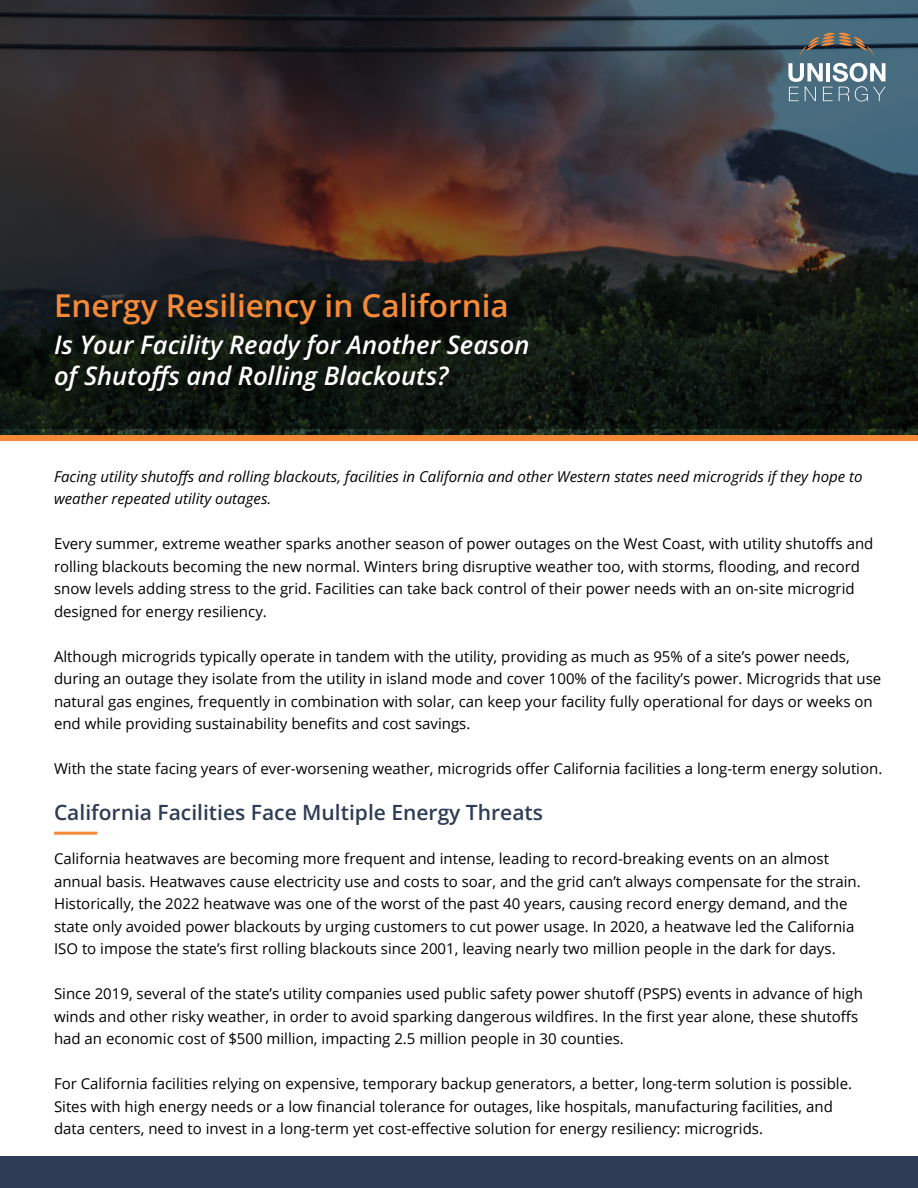
<style>
.page{position:relative;width:918px;height:1188px;background:#fff}
.page>*{position:absolute;margin:0;border:0;box-sizing:border-box;transform-origin:0 0}
.t1{font:600 31.5px "Open Sans";color:#f78a38}
.t2{font:italic 600 25.5px/30.6px "Open Sans";color:#fff}
.t3{font:600 21px "Open Sans";color:#2e3c56}
.t4{font:15px/22.5px "Open Sans";color:#000}
.t5{font:italic 15px/22.5px "Open Sans";color:#000}
</style>
<div class="page">
<svg style="left:0;top:0;width:918px;height:429px;background:#312c2c"></svg>
<hr style="left:54px;top:832px;width:43px;height:3px;background:#f78a38">
<div style="left:40px;top:285px;width:503px;height:127px;background:#000;opacity:.5"></div>
<div style="left:0;top:435px;width:918px;height:6px;background:#f78a38"></div>
<div style="left:0;top:1156px;width:918px;height:32px;background:#2e3c56"></div>
<svg style="left:799px;top:33px;width:76px;height:24px;background:#5c6566"></svg>
<svg style="left:788px;top:63px;width:98px;height:38px"></svg>
<h1 class="t1" style="left:54px;top:284px;width:456px">Energy Resiliency in California</h1>
<h2 class="t2" style="left:54px;top:329px;width:477px">Is Your Facility Ready for Another Season of Shutoffs and Rolling Blackouts?</h2>
<p class="t5" style="left:54px;top:464px;width:810px">Facing utility shutoffs and rolling blackouts, facilities in California and other Western states need microgrids if they hope to weather repeated utility outages.</p>
<p class="t4" style="left:54px;top:532px;width:821px">Every summer, extreme weather sparks another season of power outages on the West Coast, with utility shutoffs and rolling blackouts becoming the new normal. Winters bring disruptive weather too, with storms, flooding, and record snow levels adding stress to the grid. Facilities can take back control of their power needs with an on-site microgrid designed for energy resiliency.</p>
<p class="t4" style="left:54px;top:644px;width:829px">Although microgrids typically operate in tandem with the utility, providing as much as 95% of a site’s power needs, during an outage they isolate from the utility in island mode and cover 100% of the facility’s power. Microgrids that use natural gas engines, frequently in combination with solar, can keep your facility fully operational for days or weeks on end while providing sustainability benefits and cost savings.</p>
<p class="t4" style="left:54px;top:757px;width:830px">With the state facing years of ever-worsening weather, microgrids offer California facilities a long-term energy solution.</p>
<h3 class="t3" style="left:54px;top:798px;width:491px">California Facilities Face Multiple Energy Threats</h3>
<p class="t4" style="left:54px;top:847px;width:808px">California heatwaves are becoming more frequent and intense, leading to record-breaking events on an almost annual basis. Heatwaves cause electricity use and costs to soar, and the grid can’t always compensate for the strain.<br>Historically, the 2022 heatwave was one of the worst of the past 40 years, causing record energy demand, and the state only avoided power blackouts by urging customers to cut power usage. In 2020, a heatwave led the California ISO to impose the state’s first rolling blackouts since 2001, leaving nearly two million people in the dark for days.</p>
<p class="t4" style="left:54px;top:982px;width:810px">Since 2019, several of the state’s utility companies used public safety power shutoff (PSPS) events in advance of high winds and other risky weather, in order to avoid sparking dangerous wildfires. In the first year alone, these shutoffs had an economic cost of $500 million, impacting 2.5 million people in 30 counties.</p>
<p class="t4" style="left:54px;top:1072px;width:800px">For California facilities relying on expensive, temporary backup generators, a better, long-term solution is possible.<br>Sites with high energy needs or a low financial tolerance for outages, like hospitals, manufacturing facilities, and data centers, need to invest in a long-term yet cost-effective solution for energy resiliency: microgrids.</p>
</div>
